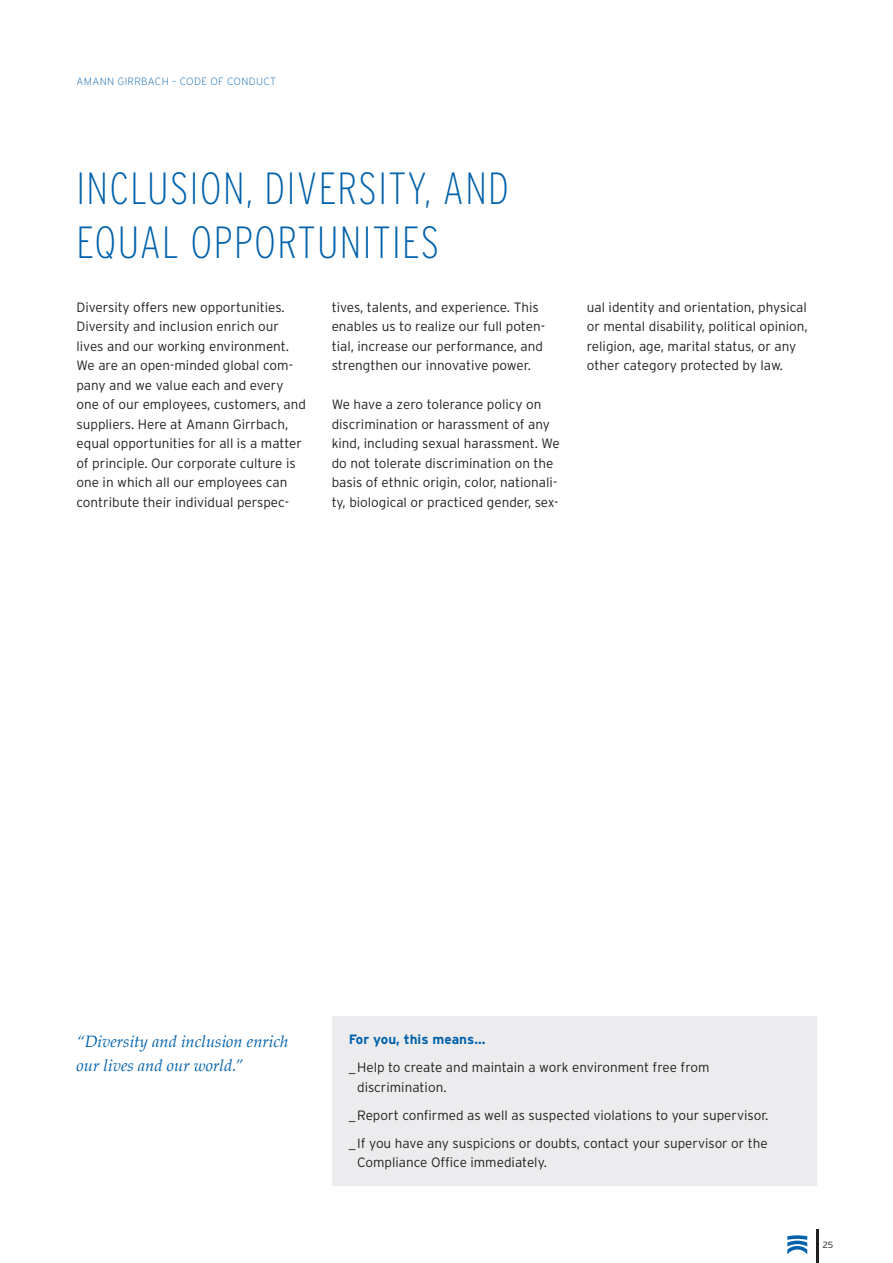
<style>
.page{position:relative;width:893px;height:1263px;background:#fff}
.page>*{position:absolute;margin:0;border:0;box-sizing:border-box;transform-origin:0 0}
.t1{font:200 condensed 45px/54px "Interstate";letter-spacing:.03em;color:#0161ab}
.t2{font:italic 16.5px/24px "Palatino";color:#0161ab}
.t3{font:300 13.5px/19.5px "Interstate";color:#231f20}
.t4{font:700 13.5px "Interstate";color:#0161ab}
.t5{font:200 10.5px "Interstate";letter-spacing:.03em;color:#0161ab}
.t6{font:300 9px "Interstate";color:#231f20}
</style>
<div class="page">
<hr style="left:816px;top:1229px;width:3px;height:34px;background:#231f20">
<svg style="left:787px;top:1235px;width:20px;height:19px"></svg>
<div style="left:332px;top:1016px;width:484px;height:170px;background:#ececee"></div>
<p class="t5" style="left:77px;top:75px;width:201px">AMANN GIRRBACH – CODE OF CONDUCT</p>
<p class="t1" style="left:77px;top:161px;width:434px">INCLUSION, DIVERSITY, AND<br>EQUAL OPPORTUNITIES</p>
<p class="t3" style="left:77px;top:297px;width:231px">Diversity offers new opportunities.<br>Diversity and inclusion enrich our lives and our working environment.<br>We are an open-minded global com&shy;pany and we value each and every one of our employees, customers, and suppliers. Here at Amann Girrbach, equal opportunities for all is a matter of principle. Our corporate culture is one in which all our employees can contribute their individual perspec-</p>
<p class="t3" style="left:332px;top:297px;width:215px">tives, talents, and experience. This enables us to realize our full poten&shy;tial, increase our performance, and strengthen our innovative power.</p>
<p class="t3" style="left:332px;top:394px;width:230px">We have a zero tolerance policy on discrimination or harassment of any kind, including sexual harassment. We do not tolerate discrimination on the basis of ethnic origin, color, nationali&shy;ty, biological or practiced gender, sex-</p>
<p class="t3" style="left:587px;top:297px;width:222px">ual identity and orientation, physical or mental disability, political opinion, religion, age, marital status, or any other category protected by law.</p>
<p class="t2" style="left:77px;top:1029px;width:213px">“Diversity and inclusion enrich our lives and our world.”</p>
<p class="t4" style="left:349px;top:1031px;width:138px">For you, this means…</p>
<p class="t3" style="left:357px;top:1058px;width:354px;text-indent:-9px">_Help to create and maintain a work environment free from discrimination.</p>
<p class="t3" style="left:349px;top:1105px;width:421px">_Report confirmed as well as suspected violations to your supervisor.</p>
<p class="t3" style="left:357px;top:1133px;width:412px;text-indent:-9px">_ If you have any suspicions or doubts, contact your supervisor or the<br>Compliance Office immediately.</p>
<p class="t6" style="left:823px;top:1239px;width:12px">25</p>
</div>
